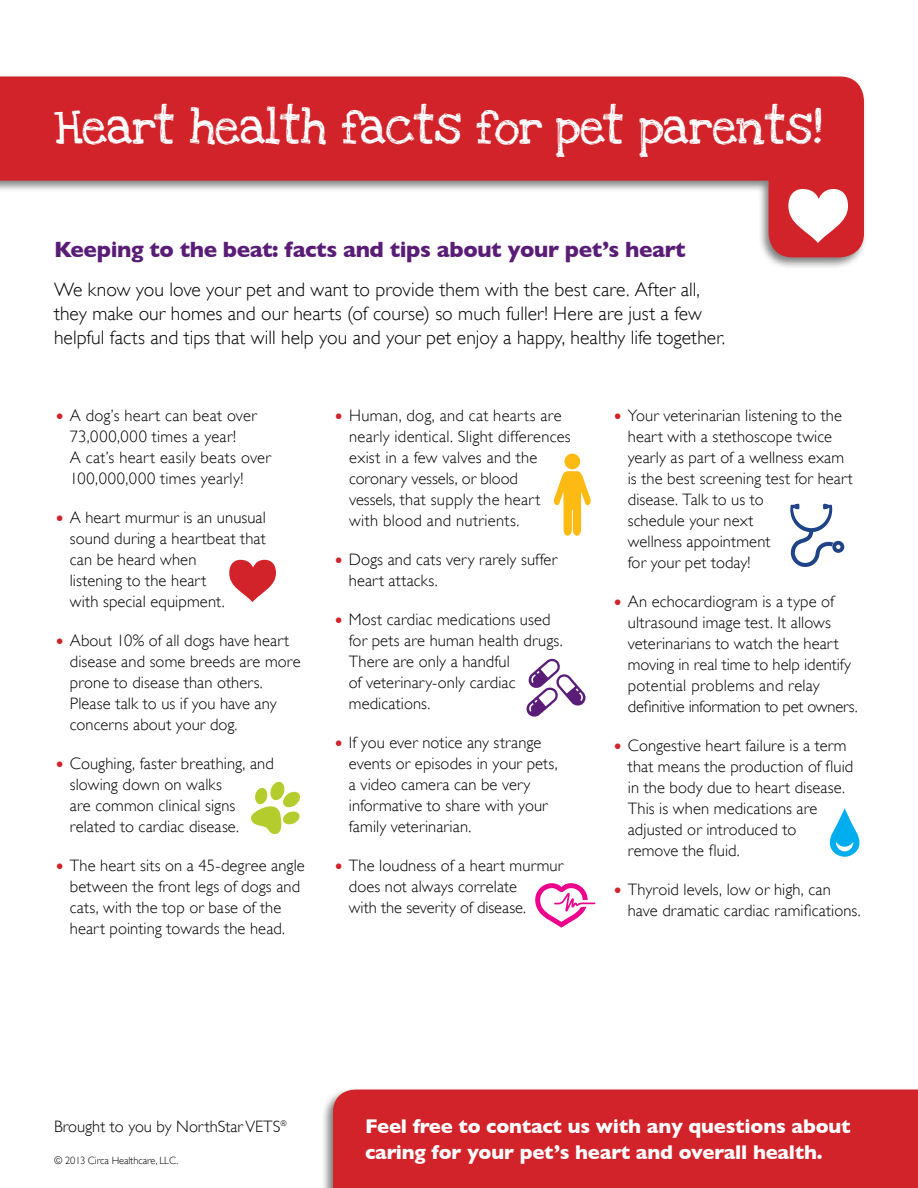
<style>
.page{position:relative;width:918px;height:1188px;background:#fff}
.page>*{position:absolute;margin:0;border:0;box-sizing:border-box;transform-origin:0 0}
.t1{font:36px "Love Ya Like A Sister";letter-spacing:-.02em;color:#fff}
.t2{font:700 22.5px "Gill Sans";letter-spacing:-.02em;color:#5a1d77}
.t3{font:700 20.25px/25.5px "Gill Sans";letter-spacing:-.01em;color:#fff}
.t4{font:300 19.5px/24px "Gill Sans";letter-spacing:.005em;color:#000}
.t5{font:300 16.5px/21px "Gill Sans";letter-spacing:.01em;color:#000}
.t6{font:300 10.5px "Gill Sans";letter-spacing:-.01em;color:#000}
.s1{font-size:22.5px;color:#d2232a}
</style>
<div class="page">
<div style="left:0;top:74px;width:867px;height:196px;background:#000;opacity:.5"></div>
<svg style="left:0;top:76px;width:864px;height:181px;fill:#d2232a"></svg>
<div style="left:321px;top:1087px;width:597px;height:101px;background:#000;opacity:.5"></div>
<div style="left:333px;top:1090px;width:585px;height:98px;background:#d2232a"></div>
<svg style="left:251px;top:781px;width:49px;height:53px"></svg>
<svg style="left:829px;top:808px;width:31px;height:49px"></svg>
<svg style="left:788px;top:189px;width:60px;height:54px"></svg>
<svg style="left:229px;top:560px;width:47px;height:42px"></svg>
<svg style="left:790px;top:504px;width:54px;height:63px"></svg>
<svg style="left:526px;top:658px;width:60px;height:59px"></svg>
<svg style="left:535px;top:883px;width:60px;height:45px"></svg>
<div style="left:564px;top:454px;width:16px;height:15px;background:#fdba12;border-radius:50%"></div>
<svg style="left:553px;top:471px;width:38px;height:65px"></svg>
<h1 class="t1" style="left:54px;top:101px;width:770px">Heart health facts for pet parents!</h1>
<h2 class="t2" style="left:54px;top:237px;width:633px">Keeping to the beat: facts and tips about your pet’s heart</h2>
<p class="t4" style="left:54px;top:278px;width:673px">We know you love your pet and want to provide them with the best care. After all, they make our homes and our hearts (of course) so much fuller! Here are just a few helpful facts and tips that will help you and your pet enjoy a happy, healthy life together.</p>
<p class="t5" style="left:70px;top:405px;width:203px;text-indent:-16px"><span class="s1">•</span> A dog’s heart can beat over<br>73,000,000 times a year!<br>A cat’s heart easily beats over<br>100,000,000 times yearly!</p>
<p class="t5" style="left:70px;top:507px;width:198px;text-indent:-16px"><span class="s1">•</span> A heart murmur is an unusual sound during a heartbeat that can be heard when<br>listening to the heart<br>with special equipment.</p>
<p class="t5" style="left:70px;top:630px;width:232px;text-indent:-16px"><span class="s1">•</span> About 10% of all dogs have heart disease and some breeds are more prone to disease than others.<br>Please talk to us if you have any concerns about your dog.</p>
<p class="t5" style="left:70px;top:753px;width:206px;text-indent:-16px"><span class="s1">•</span> Coughing, faster breathing, and slowing down on walks<br>are common clinical signs related to cardiac disease.</p>
<p class="t5" style="left:70px;top:855px;width:237px;text-indent:-16px"><span class="s1">•</span> The heart sits on a 45-degree angle between the front legs of dogs and cats, with the top or base of the heart pointing towards the head.</p>
<p class="t5" style="left:349px;top:405px;width:223px;text-indent:-16px"><span class="s1">•</span> Human, dog, and cat hearts are nearly identical. Slight differences exist in a few valves and the coronary vessels, or blood<br>vessels, that supply the heart with blood and nutrients.</p>
<p class="t5" style="left:349px;top:549px;width:210px;text-indent:-16px"><span class="s1">•</span> Dogs and cats very rarely suffer heart attacks.</p>
<p class="t5" style="left:349px;top:609px;width:215px;text-indent:-16px"><span class="s1">•</span> Most cardiac medications used for pets are human health drugs.<br>There are only a handful<br>of veterinary-only cardiac medications.</p>
<p class="t5" style="left:349px;top:732px;width:210px;text-indent:-16px"><span class="s1">•</span> If you ever notice any strange events or episodes in your pets, a video camera can be very informative to share with your family veterinarian.</p>
<p class="t5" style="left:349px;top:855px;width:216px;text-indent:-16px"><span class="s1">•</span> The loudness of a heart murmur does not always correlate<br>with the severity of disease.</p>
<p class="t5" style="left:628px;top:405px;width:227px;text-indent:-16px"><span class="s1">•</span> Your veterinarian listening to the heart with a stethoscope twice yearly as part of a wellness exam is the best screening test for heart disease. Talk to us to<br>schedule your next<br>wellness appointment<br>for your pet today!</p>
<p class="t5" style="left:628px;top:591px;width:231px;text-indent:-16px"><span class="s1">•</span> An echocardiogram is a type of ultrasound image test. It allows veterinarians to watch the heart moving in real time to help identify potential problems and relay definitive information to pet owners.</p>
<p class="t5" style="left:628px;top:735px;width:227px;text-indent:-16px"><span class="s1">•</span> Congestive heart failure is a term that means the production of fluid in the body due to heart disease.<br>This is when medications are adjusted or introduced to<br>remove the fluid.</p>
<p class="t5" style="left:628px;top:879px;width:234px;text-indent:-16px"><span class="s1">•</span> Thyroid levels, low or high, can have dramatic cardiac ramifications.</p>
<p class="t5" style="left:54px;top:1116px;width:234px">Brought to you by NorthStar VETS<sup>®</sup></p>
<p class="t6" style="left:54px;top:1154px;width:126px">© 2013 Circa Healthcare, LLC.</p>
<p class="t3" style="left:365px;top:1113px;width:487px">Feel free to contact us with any questions about caring for your pet’s heart and overall health.</p>
</div>
